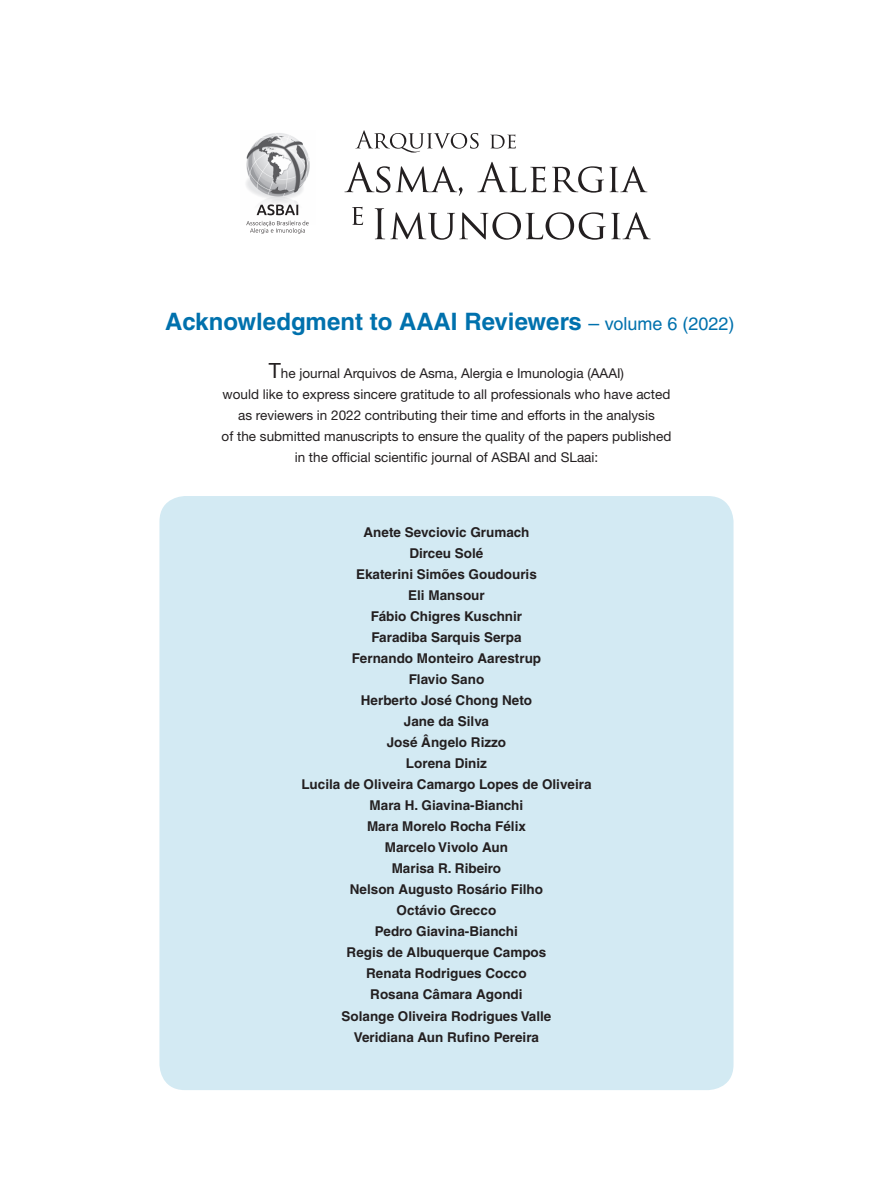
<style>
.page{position:relative;width:893px;height:1191px;background:#fff}
.page>*{position:absolute;margin:0;border:0;box-sizing:border-box;transform-origin:0 0}
.t1{font:700 24px "Helvetica";color:#0071ad}
.t2{font:700 13.5px/21px "Helvetica";color:#231f20;text-align:center}
.t3{font:13.5px/21px "Helvetica Neue LT Std";color:#231f20;text-align:center}
.s1{font-weight:400;font-size:19.5px}
.s2{font-weight:400;font-size:18px}
.s3{font-size:21px}
</style>
<div class="page">
<div style="left:159px;top:496px;width:574px;height:594px;background:#d3eaf3;border-radius:26px"></div>
<svg style="left:344px;top:162px;width:46px;height:31px"></svg>
<svg style="left:396px;top:166px;width:67px;height:30px"></svg>
<svg style="left:477px;top:162px;width:69px;height:30px"></svg>
<svg style="left:552px;top:166px;width:52px;height:27px"></svg>
<svg style="left:610px;top:166px;width:37px;height:26px"></svg>
<svg style="left:355px;top:130px;width:124px;height:23px"></svg>
<svg style="left:490px;top:134px;width:26px;height:15px"></svg>
<svg style="left:352px;top:207px;width:11px;height:18px"></svg>
<svg style="left:375px;top:208px;width:276px;height:32px"></svg>
<img style="left:246px;top:133px;width:64px;height:88px">
<svg style="left:257px;top:204px;width:41px;height:11px"></svg>
<svg style="left:246px;top:221px;width:63px;height:13px"></svg>
<h1 class="t1" style="left:165px;top:307px;width:571px">Acknowledgment to AAAI Reviewers <span class="s1">–</span> <span class="s2">volume 6 (2022)</span></h1>
<p class="t3" style="left:222px;top:363px;width:451px"><span class="s3">T</span>he journal Arquivos de Asma, Alergia e Imunologia (AAAI)<br>would like to express sincere gratitude to all professionals who have acted as reviewers in 2022 contributing their time and efforts in the analysis<br>of the submitted manuscripts to ensure the quality of the papers published in the official scientific journal of ASBAI and SLaai:</p>
<p class="t2" style="left:301px;top:522px;width:292px">Anete Sevciovic Grumach<br>Dirceu Solé<br>Ekaterini Simões Goudouris<br>Eli Mansour<br>Fábio Chigres Kuschnir<br>Faradiba Sarquis Serpa<br>Fernando Monteiro Aarestrup<br>Flavio Sano<br>Herberto José Chong Neto<br>Jane da Silva<br>José Ângelo Rizzo<br>Lorena Diniz<br>Lucila de Oliveira Camargo Lopes de Oliveira<br>Mara H. Giavina-Bianchi<br>Mara Morelo Rocha Félix<br>Marcelo Vivolo Aun<br>Marisa R. Ribeiro<br>Nelson Augusto Rosário Filho<br>Octávio Grecco<br>Pedro Giavina-Bianchi<br>Regis de Albuquerque Campos<br>Renata Rodrigues Cocco<br>Rosana Câmara Agondi<br>Solange Oliveira Rodrigues Valle<br>Veridiana Aun Rufino Pereira</p>
</div>
